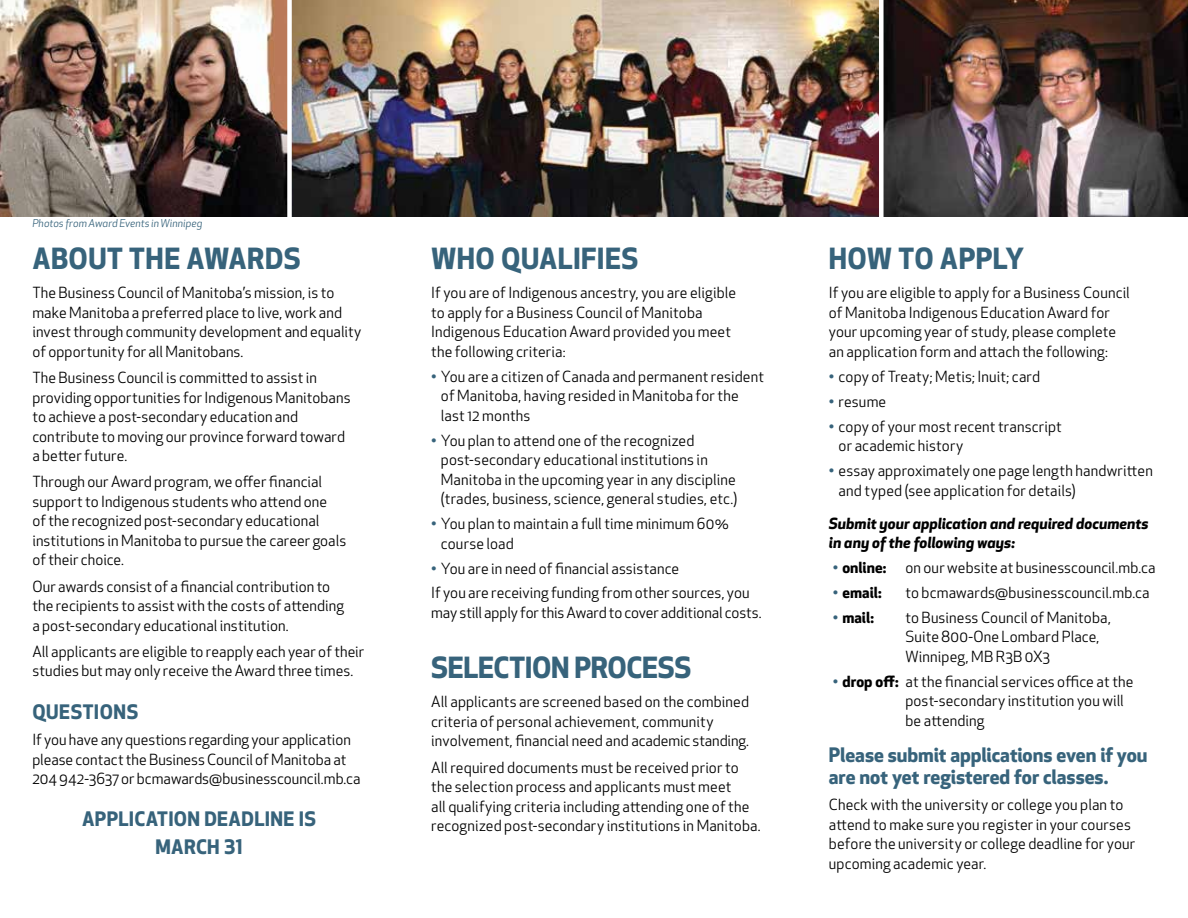
<style>
.page{position:relative;width:1188px;height:918px;background:#fff}
.page>*{position:absolute;margin:0;border:0;box-sizing:border-box;transform-origin:0 0}
.t1{font:700 28.5px "Apex New";letter-spacing:.01em;color:#37637b}
.t2{font:700 28.5px "Apex New";letter-spacing:-.01em;color:#37637b}
.t3{font:700 19.5px/22.5px "Apex New";color:#37637b}
.t4{font:700 19.5px "Apex New";letter-spacing:.025em;color:#37637b}
.t5{font:15px/19.5px "Apex New";letter-spacing:.005em;color:#000}
.t6{font:italic 700 15px/19.5px "Apex New";letter-spacing:.005em;color:#000}
.t7{font:700 15px "Apex New";color:#000}
.t8{font:italic 10.5px "Apex New";color:#37637b}
.s1{color:#37637b}
.s2{font-weight:400;color:#37637b}
.s3{font-weight:700}
</style>
<div class="page">
<img style="left:292px;top:0;width:587px;height:216px">
<img style="left:0;top:0;width:287px;height:216px">
<img style="left:884px;top:0;width:304px;height:216px">
<p class="t8" style="left:32px;top:217px;width:172px">Photos from Award Events in Winnipeg</p>
<h1 class="t1" style="left:32px;top:238px;width:270px">ABOUT THE AWARDS</h1>
<p class="t5" style="left:32px;top:283px;width:331px">The Business Council of Manitoba’s mission, is to make Manitoba a preferred place to live, work and invest through community development and equality of opportunity for all Manitobans.</p>
<p class="t5" style="left:32px;top:368px;width:320px">The Business Council is committed to assist in providing opportunities for Indigenous Manitobans to achieve a post-secondary education and contribute to moving our province forward toward a better future.</p>
<p class="t5" style="left:32px;top:472px;width:315px">Through our Award program, we offer financial support to Indigenous students who attend one<br>of the recognized post-secondary educational institutions in Manitoba to pursue the career goals of their choice.</p>
<p class="t5" style="left:32px;top:577px;width:313px">Our awards consist of a financial contribution to the recipients to assist with the costs of attending a post-secondary educational institution.</p>
<p class="t5" style="left:32px;top:642px;width:333px">All applicants are eligible to reapply each year of their studies but may only receive the Award three times.</p>
<h2 class="t4" style="left:32px;top:698px;width:107px">QUESTIONS</h2>
<p class="t5" style="left:32px;top:730px;width:330px">If you have any questions regarding your application please contact the Business Council of Manitoba at<br>204 942-3637 or bcmawards@businesscouncil.mb.ca</p>
<h2 class="t3" style="left:82px;top:804px;width:235px;line-height:28.5px;text-align:center">APPLICATION DEADLINE IS<br>MARCH 31</h2>
<h1 class="t1" style="left:431px;top:238px;width:209px">WHO QUALIFIES</h1>
<p class="t5" style="left:431px;top:283px;width:306px">If you are of Indigenous ancestry, you are eligible to apply for a Business Council of Manitoba Indigenous Education Award provided you meet the following criteria:</p>
<p class="t5" style="left:441px;top:367px;width:325px;text-indent:-10px"><span class="s1">•</span> You are a citizen of Canada and permanent resident of Manitoba, having resided in Manitoba for the last 12 months</p>
<p class="t5" style="left:441px;top:431px;width:298px;text-indent:-10px"><span class="s1">•</span> You plan to attend one of the recognized post-secondary educational institutions in Manitoba in the upcoming year in any discipline (trades, business, science, general studies, etc.)</p>
<p class="t5" style="left:441px;top:514px;width:289px;text-indent:-10px"><span class="s1">•</span> You plan to maintain a full time minimum 60% course load</p>
<p class="t5" style="left:431px;top:556px;width:320px;line-height:24.9px"><span class="s1">•</span> You are in need of financial assistance<br>If you are receiving funding from other sources, you</p>
<p class="t5" style="left:431px;top:603px;width:332px">may still apply for this Award to cover additional costs.</p>
<h1 class="t2" style="left:431px;top:647px;width:262px">SELECTION PROCESS</h1>
<p class="t5" style="left:431px;top:692px;width:319px">All applicants are screened based on the combined criteria of personal achievement, community involvement, financial need and academic standing.</p>
<p class="t5" style="left:431px;top:758px;width:331px">All required documents must be received prior to the selection process and applicants must meet<br>all qualifying criteria including attending one of the recognized post-secondary institutions in Manitoba.</p>
<h1 class="t1" style="left:829px;top:238px;width:197px">HOW TO APPLY</h1>
<p class="t5" style="left:829px;top:283px;width:302px">If you are eligible to apply for a Business Council of Manitoba Indigenous Education Award for your upcoming year of study, please complete an application form and attach the following:</p>
<p class="t5" style="left:829px;top:367px;width:213px"><span class="s1">•</span> copy of Treaty; Metis; Inuit; card</p>
<p class="t5" style="left:829px;top:392px;width:59px"><span class="s1">•</span> resume</p>
<p class="t5" style="left:839px;top:416px;width:225px;text-indent:-10px"><span class="s1">•</span> copy of your most recent transcript or academic history</p>
<p class="t5" style="left:839px;top:461px;width:316px;text-indent:-10px"><span class="s1">•</span> essay approximately one page length handwritten and typed (see application for details)</p>
<p class="t6" style="left:829px;top:513px;width:321px">Submit your application and required documents in any of the following ways:</p>
<p class="t7" style="left:833px;top:557px;width:55px"><span class="s2">•</span> online:</p>
<p class="t5" style="left:905px;top:558px;width:252px">on our website at businesscouncil.mb.ca</p>
<p class="t7" style="left:833px;top:582px;width:50px"><span class="s2">•</span> email:</p>
<p class="t5" style="left:905px;top:583px;width:246px">to bcmawards@businesscouncil.mb.ca</p>
<p class="t7" style="left:833px;top:606px;width:43px"><span class="s2">•</span> mail:</p>
<p class="t5" style="left:905px;top:608px;width:207px">to Business Council of Manitoba,<br>Suite 800-One Lombard Place,<br>Winnipeg, MB R3B 0X3</p>
<p class="t5" style="left:905px;top:671px;width:230px;text-indent:-73px"><span class="s1">•</span> <span class="s3">drop off:</span> at the financial services office at the post-secondary institution you will be attending</p>
<h2 class="t3" style="left:829px;top:742px;width:320px">Please submit applications even if you are not yet registered for classes.</h2>
<p class="t5" style="left:829px;top:795px;width:308px">Check with the university or college you plan to attend to make sure you register in your courses before the university or college deadline for your upcoming academic year.</p>
</div>
